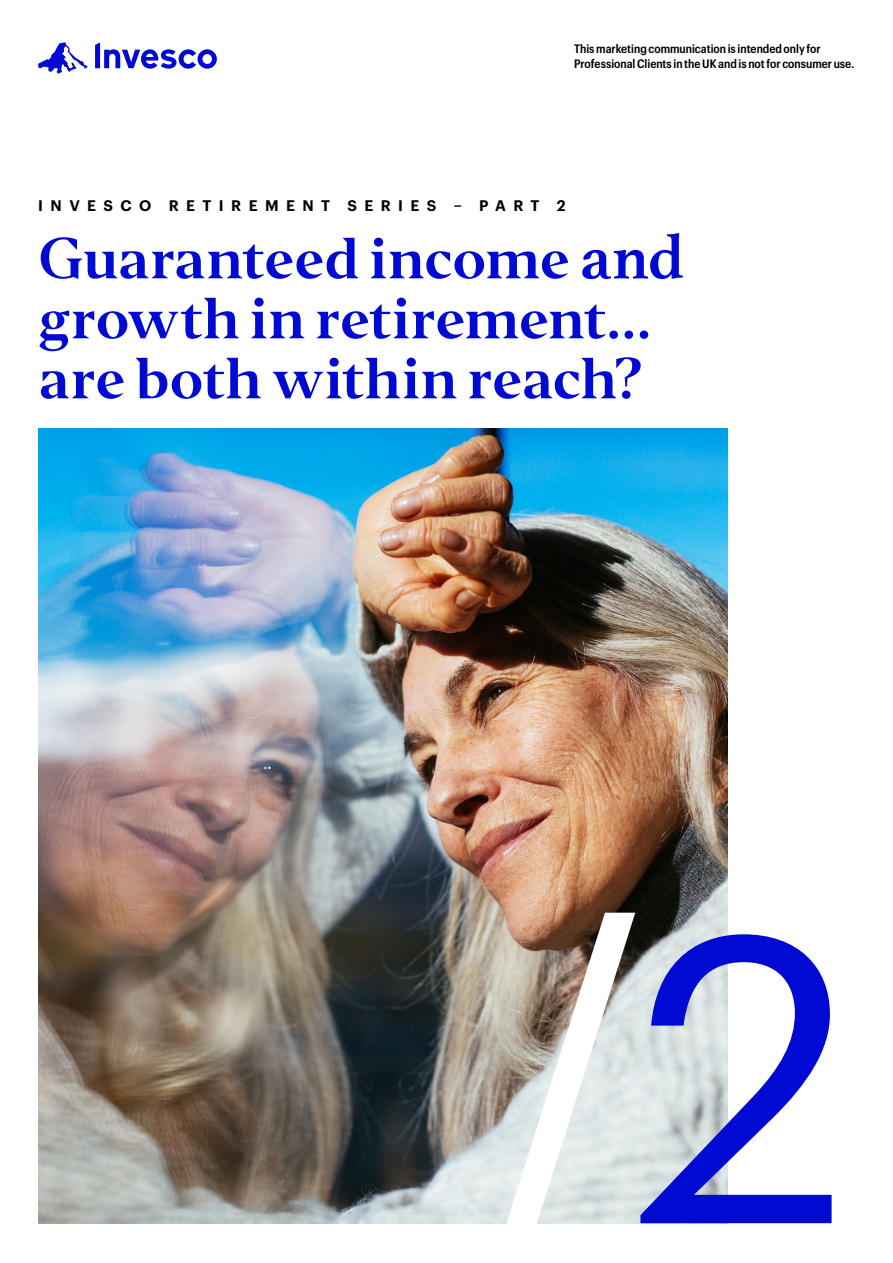
<style>
.page{position:relative;width:893px;height:1263px;background:#fff}
.page>*{position:absolute;margin:0;border:0;box-sizing:border-box;transform-origin:0 0}
.t1{font:399px "Graphik";color:#fff}
.t2{font:54px/60px "Invesco Editor";letter-spacing:-.01em;color:#000ad2}
.t3{font:600 15px "Graphik";letter-spacing:.495em;color:#000}
.t4{font:600 12px/15px "Graphik Compact";color:#000}
.s1{font-family:"Athelas";font-weight:700;font-size:64.5px}
.s2{color:#000ad2}
</style>
<div class="page">
<img style="left:38px;top:428px;width:689px;height:795px">
<svg style="left:38px;top:43px;width:50px;height:31px"></svg>
<svg style="left:95px;top:43px;width:122px;height:26px"></svg>
<p class="t4" style="left:574px;top:40px;width:282px">This marketing communication is intended only for<br>Professional Clients in the UK and is not for consumer use.</p>
<p class="t3" style="left:38px;top:194px;width:529px">INVESCO RETIREMENT SERIES – PART 2</p>
<h2 class="t2" style="left:38px;top:229px;width:648px">Guaranteed income <span class="s1">and </span>growth in retirement… are both within reach?</h2>
<h1 class="t1" style="left:486px;top:779px;width:369px">/<span class="s2">2</span></h1>
</div>
